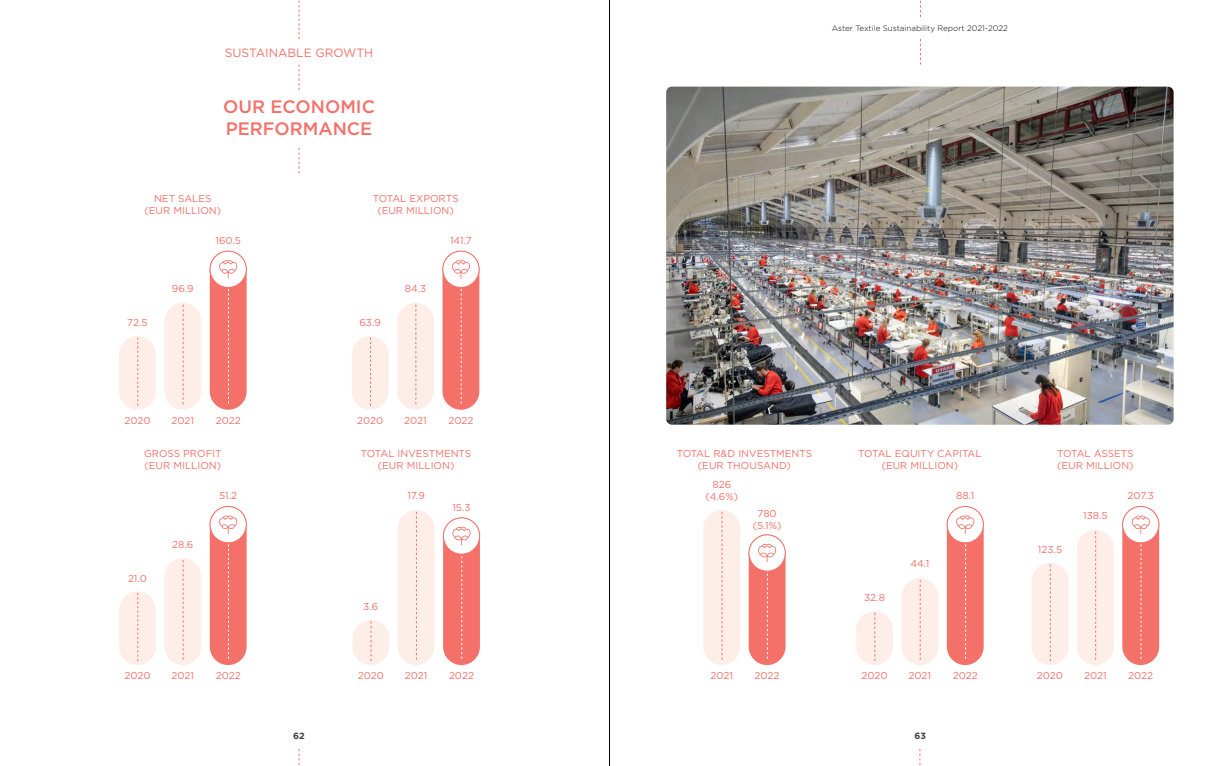
<style>
.page{position:relative;width:1219px;height:766px;background:#fff}
.page>*{position:absolute;margin:0;border:0;box-sizing:border-box;transform-origin:0 0}
.t1{font:500 18px/21.6px "Gotham";color:#f37169}
.t2{font:12px "Gotham";color:#f37169}
.t3{font:10px/12px "Gotham";color:#f37169;text-align:center}
.t4{font:700 9px "Gotham";color:#414042}
.t5{font:300 8px "Gotham";color:#000}
</style>
<div class="page">
<svg style="left:920px;top:0;width:1px;height:17px"></svg>
<svg style="left:920px;top:39px;width:1px;height:26px"></svg>
<svg style="left:299px;top:0;width:1px;height:39px"></svg>
<svg style="left:299px;top:65px;width:1px;height:25px"></svg>
<svg style="left:299px;top:148px;width:1px;height:25px"></svg>
<div style="left:210px;top:251px;width:37px;height:158px;background:#f37169;border-radius:18px"></div>
<div style="left:443px;top:517px;width:37px;height:148px;background:#f37169;border-radius:18px"></div>
<div style="left:442px;top:251px;width:37px;height:158px;background:#f37169;border-radius:18px"></div>
<div style="left:749px;top:534px;width:36px;height:131px;background:#f37169;border-radius:18px"></div>
<div style="left:210px;top:506px;width:37px;height:159px;background:#f37169;border-radius:18px"></div>
<div style="left:947px;top:506px;width:37px;height:159px;background:#f37169;border-radius:18px"></div>
<div style="left:1122px;top:506px;width:37px;height:159px;background:#f37169;border-radius:18px"></div>
<div style="left:164px;top:303px;width:37px;height:106px;background:#feeee8;border-radius:18px"></div>
<div style="left:398px;top:510px;width:37px;height:155px;background:#feeee8;border-radius:18px"></div>
<div style="left:397px;top:303px;width:37px;height:106px;background:#feeee8;border-radius:18px"></div>
<div style="left:703px;top:510px;width:37px;height:155px;background:#feeee8;border-radius:18px"></div>
<div style="left:164px;top:558px;width:37px;height:107px;background:#feeee8;border-radius:18px"></div>
<div style="left:901px;top:578px;width:37px;height:87px;background:#feeee8;border-radius:18px"></div>
<div style="left:1077px;top:529px;width:37px;height:136px;background:#feeee8;border-radius:18px"></div>
<div style="left:119px;top:336px;width:37px;height:73px;background:#feeee8;border-radius:18px"></div>
<div style="left:352px;top:619px;width:37px;height:46px;background:#feeee8;border-radius:18px"></div>
<div style="left:352px;top:336px;width:37px;height:73px;background:#feeee8;border-radius:18px"></div>
<div style="left:119px;top:591px;width:37px;height:74px;background:#feeee8;border-radius:18px"></div>
<div style="left:856px;top:611px;width:37px;height:54px;background:#feeee8;border-radius:18px"></div>
<div style="left:1032px;top:563px;width:36px;height:102px;background:#feeee8;border-radius:18px"></div>
<svg style="left:183px;top:304px;width:1px;height:100px"></svg>
<svg style="left:416px;top:511px;width:1px;height:148px"></svg>
<svg style="left:416px;top:304px;width:1px;height:100px"></svg>
<svg style="left:722px;top:511px;width:1px;height:148px"></svg>
<svg style="left:183px;top:560px;width:1px;height:99px"></svg>
<svg style="left:920px;top:580px;width:1px;height:79px"></svg>
<svg style="left:1095px;top:531px;width:1px;height:128px"></svg>
<svg style="left:137px;top:337px;width:1px;height:68px"></svg>
<svg style="left:371px;top:621px;width:1px;height:40px"></svg>
<svg style="left:370px;top:337px;width:1px;height:68px"></svg>
<svg style="left:137px;top:593px;width:1px;height:68px"></svg>
<svg style="left:874px;top:612px;width:1px;height:49px"></svg>
<svg style="left:1050px;top:564px;width:1px;height:97px"></svg>
<div style="left:210px;top:251px;width:36px;height:36px;background:#fff;border-radius:50%"></div>
<div style="left:210px;top:251px;width:37px;height:37px;border:1px solid #f37169;border-radius:50%"></div>
<svg style="left:219px;top:253px;width:18px;height:150px"></svg>
<svg style="left:443px;top:517px;width:37px;height:37px"></svg>
<div style="left:443px;top:517px;width:37px;height:37px;border:1px solid #f37169;border-radius:50%"></div>
<svg style="left:452px;top:519px;width:19px;height:139px"></svg>
<div style="left:443px;top:251px;width:36px;height:36px;background:#fff;border-radius:50%"></div>
<div style="left:442px;top:251px;width:37px;height:37px;border:1px solid #f37169;border-radius:50%"></div>
<svg style="left:452px;top:253px;width:18px;height:150px"></svg>
<div style="left:749px;top:534px;width:36px;height:37px;background:#fff;border-radius:50%"></div>
<div style="left:749px;top:534px;width:36px;height:37px;border:1px solid #f37169;border-radius:50%"></div>
<svg style="left:758px;top:536px;width:18px;height:122px"></svg>
<div style="left:210px;top:506px;width:36px;height:36px;background:#fff;border-radius:50%"></div>
<div style="left:210px;top:506px;width:37px;height:37px;border:1px solid #f37169;border-radius:50%"></div>
<svg style="left:219px;top:508px;width:18px;height:150px"></svg>
<div style="left:947px;top:506px;width:36px;height:36px;background:#fff;border-radius:50%"></div>
<div style="left:947px;top:506px;width:37px;height:37px;border:1px solid #f37169;border-radius:50%"></div>
<svg style="left:956px;top:508px;width:18px;height:150px"></svg>
<div style="left:1123px;top:506px;width:36px;height:36px;background:#fff;border-radius:50%"></div>
<div style="left:1122px;top:506px;width:37px;height:37px;border:1px solid #f37169;border-radius:50%"></div>
<svg style="left:1132px;top:508px;width:18px;height:150px"></svg>
<img style="left:666px;top:87px;width:507px;height:337px">
<hr style="left:609px;top:0;width:1px;height:765px;background:#000">
<p class="t2" style="left:225px;top:45px;width:150px">SUSTAINABLE GROWTH</p>
<h1 class="t1" style="left:223px;top:96px;width:153px">OUR ECONOMIC<br>PERFORMANCE</h1>
<p class="t3" style="left:145px;top:192px;width:78px">NET SALES (EUR MILLION)</p>
<p class="t3" style="left:373px;top:192px;width:87px">TOTAL EXPORTS (EUR MILLION)</p>
<p class="t3" style="left:215px;top:234px;width:27px">160.5</p>
<p class="t3" style="left:450px;top:234px;width:23px">141.7</p>
<p class="t3" style="left:172px;top:282px;width:23px">96.9</p>
<p class="t3" style="left:405px;top:282px;width:23px">84.3</p>
<p class="t3" style="left:127px;top:316px;width:22px">72.5</p>
<p class="t3" style="left:359px;top:316px;width:23px">63.9</p>
<p class="t3" style="left:124px;top:414px;width:28px">2020</p>
<p class="t3" style="left:172px;top:414px;width:24px">2021</p>
<p class="t3" style="left:216px;top:414px;width:27px">2022</p>
<p class="t3" style="left:357px;top:414px;width:28px">2020</p>
<p class="t3" style="left:404px;top:414px;width:24px">2021</p>
<p class="t3" style="left:448px;top:414px;width:27px">2022</p>
<p class="t5" style="left:832px;top:23px;width:177px">Aster Textile Sustainability Report 2021-2022</p>
<p class="t3" style="left:361px;top:447px;width:112px">TOTAL INVESTMENTS (EUR MILLION)</p>
<p class="t3" style="left:144px;top:447px;width:79px;text-align:left">GROSS PROFIT (EUR MILLION)</p>
<p class="t3" style="left:858px;top:447px;width:125px">TOTAL EQUITY CAPITAL (EUR MILLION)</p>
<p class="t3" style="left:1057px;top:447px;width:78px;text-align:left">TOTAL ASSETS (EUR MILLION)</p>
<p class="t3" style="left:677px;top:447px;width:137px">TOTAL R&amp;D INVESTMENTS (EUR THOUSAND)</p>
<p class="t3" style="left:128px;top:571px;width:20px">21.0</p>
<p class="t3" style="left:172px;top:537px;width:23px">28.6</p>
<p class="t3" style="left:705px;top:478px;width:34px">826 (4.6%)</p>
<p class="t3" style="left:219px;top:489px;width:20px">51.2</p>
<p class="t3" style="left:956px;top:489px;width:20px">88.1</p>
<p class="t3" style="left:1127px;top:489px;width:28px">207.3</p>
<p class="t3" style="left:407px;top:489px;width:19px">17.9</p>
<p class="t3" style="left:452px;top:500px;width:20px">15.3</p>
<p class="t3" style="left:753px;top:506px;width:30px">780 (5.1%)</p>
<p class="t3" style="left:1083px;top:509px;width:26px">138.5</p>
<p class="t3" style="left:363px;top:600px;width:17px">3.6</p>
<p class="t3" style="left:864px;top:591px;width:22px">32.8</p>
<p class="t3" style="left:910px;top:557px;width:20px">44.1</p>
<p class="t3" style="left:1038px;top:543px;width:26px">123.5</p>
<p class="t3" style="left:124px;top:669px;width:28px">2020</p>
<p class="t3" style="left:861px;top:669px;width:28px">2020</p>
<p class="t3" style="left:1037px;top:669px;width:28px">2020</p>
<p class="t3" style="left:172px;top:669px;width:24px">2021</p>
<p class="t3" style="left:710px;top:669px;width:24px">2021</p>
<p class="t3" style="left:909px;top:669px;width:24px">2021</p>
<p class="t3" style="left:1084px;top:669px;width:24px">2021</p>
<p class="t3" style="left:216px;top:669px;width:27px">2022</p>
<p class="t3" style="left:755px;top:669px;width:27px">2022</p>
<p class="t3" style="left:953px;top:669px;width:27px">2022</p>
<p class="t3" style="left:1128px;top:669px;width:27px">2022</p>
<p class="t3" style="left:358px;top:669px;width:28px">2020</p>
<p class="t3" style="left:405px;top:669px;width:24px">2021</p>
<p class="t3" style="left:449px;top:669px;width:27px">2022</p>
<p class="t4" style="left:293px;top:729px;width:13px">62</p>
<p class="t4" style="left:914px;top:729px;width:13px">63</p>
</div>
